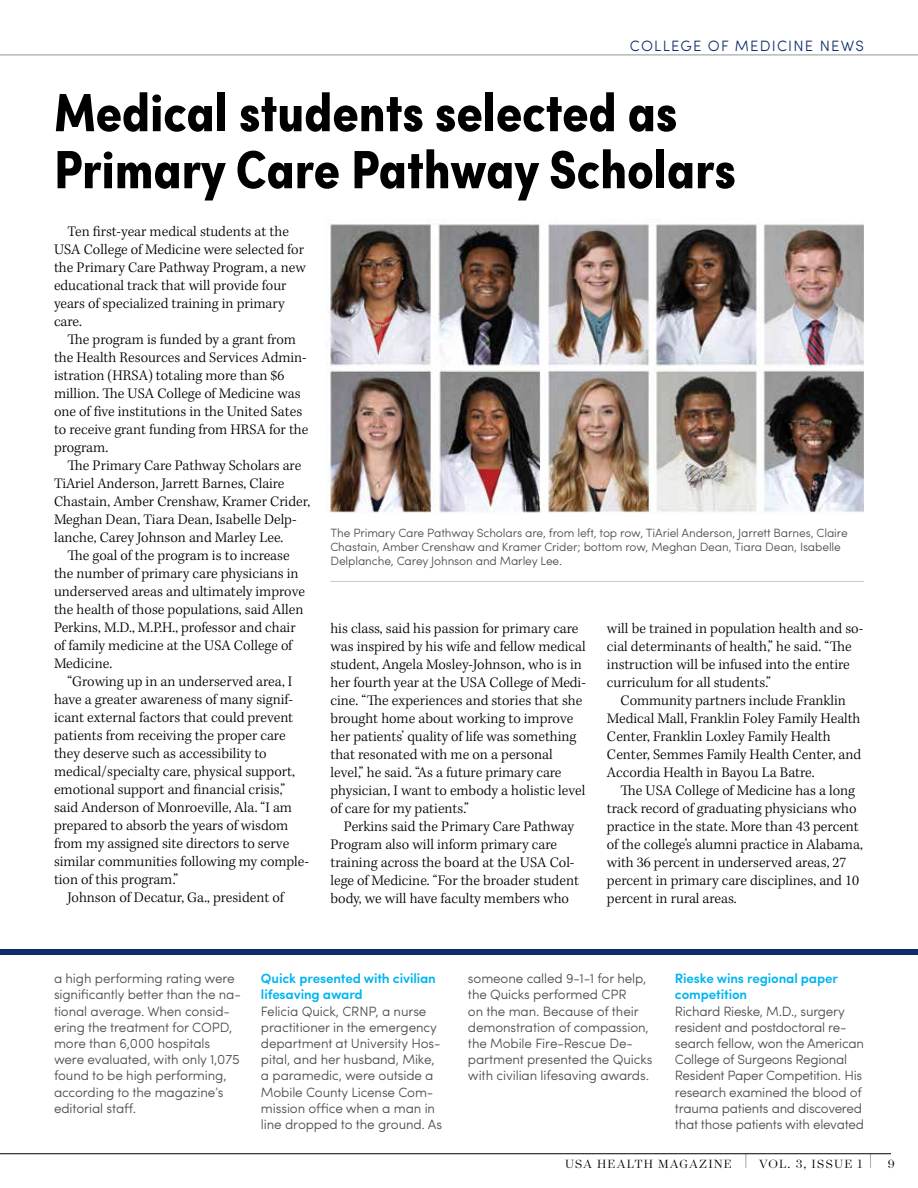
<style>
.page{position:relative;width:918px;height:1188px;background:#fff}
.page>*{position:absolute;margin:0;border:0;box-sizing:border-box;transform-origin:0 0}
.t1{font:700 condensed 54px/57px "Sofia Pro";color:#000}
.t2{font:300 15px/18px "Kepler Std";color:#000}
.t3{font:300 15px "Sofia Pro";letter-spacing:.08em;color:#0d2c6c}
.t4{font:300 13.5px/16.2px "Sofia Pro";letter-spacing:-.01em;color:#4d4d4f}
.t5{font:600 13.5px/16.2px "Sofia Pro";letter-spacing:-.01em;color:#00b5ef}
.t6{font:300 13.5px "Surveyor Display";letter-spacing:.08em;color:#000}
.t7{font:300 12px/14.4px "Sofia Pro";letter-spacing:-.01em;color:#4d4d4f}
.s1{font-size:19.05px}
</style>
<div class="page">
<hr style="left:0;top:1153px;width:891px;height:1px;background:#000">
<hr style="left:330px;top:581px;width:534px;height:1px;background:#c7c8ca">
<hr style="left:0;top:55px;width:918px;height:1px;background:#939598">
<div style="left:0;top:949px;width:918px;height:6px;background:#0d2c6c"></div>
<img style="left:325px;top:219px;width:539px;height:294px">
<p class="t3" style="left:630px;top:34px;width:236px">COLLEGE OF MEDICINE NEWS</p>
<h1 class="t1" style="left:54px;top:83px;width:683px">Medical students selected as<br>Primary Care Pathway Scholars</h1>
<p class="t2" style="left:54px;top:223px;width:253px;text-indent:14px">Ten frst-year medical students at the USA College of Medicine were selected for the Primary Care Pathway Program, a new educational track that will provide four years of specialized training in primary care.</p>
<p class="t2" style="left:54px;top:331px;width:256px;text-indent:14px">Te program is funded by a grant from the Health Resources and Services Admin&shy;istration (HRSA) totaling more than $6 million. Te USA College of Medicine was one of fve institutions in the United Sates to receive grant funding from HRSA for the program.</p>
<p class="t2" style="left:54px;top:457px;width:258px;text-indent:14px">Te Primary Care Pathway Scholars are TiAriel Anderson, Jarrett Barnes, Claire Chastain, Amber Crenshaw, Kramer Crider, Meghan Dean, Tiara Dean, Isabelle Delp&shy;lanche, Carey Johnson and Marley Lee.</p>
<p class="t2" style="left:54px;top:547px;width:252px;text-indent:14px">Te goal of the program is to increase the number of primary care physicians in underserved areas and ultimately improve the health of those populations, said Allen Perkins, M.D., M.P.H., professor and chair of family medicine at the USA College of Medicine.</p>
<p class="t2" style="left:54px;top:673px;width:257px;text-indent:14px">“Growing up in an underserved area, I have a greater awareness of many signif&shy;icant external factors that could prevent patients from receiving the proper care they deserve such as accessibility to medical/specialty care, physical support, emotional support and fnancial crisis,” said Anderson of Monroeville, Ala. “I am prepared to absorb the years of wisdom from my assigned site directors to serve similar communities following my comple&shy;tion of this program.”</p>
<p class="t2" style="left:68px;top:889px;width:219px">Johnson of Decatur, Ga., president of</p>
<p class="t7" style="left:330px;top:524px;width:519px">The Primary Care Pathway Scholars are, from left, top row, TiAriel Anderson, Jarrett Barnes, Claire<br>Chastain, Amber Crenshaw and Kramer Crider; bottom row, Meghan Dean, Tiara Dean, Isabelle<br>Delplanche, Carey Johnson and Marley Lee.</p>
<p class="t2" style="left:330px;top:620px;width:257px">his class, said his passion for primary care was inspired by his wife and fellow medical student, Angela Mosley-Johnson, who is in her fourth year at the USA College of Medi&shy;cine. “Te experiences and stories that she brought home about working to improve her patients’ quality of life was something that resonated with me on a personal level,” he said. “As a future primary care physician, I want to embody a holistic level of care for my patients.”</p>
<p class="t2" style="left:330px;top:818px;width:250px;text-indent:14px">Perkins said the Primary Care Pathway Program also will inform primary care training across the board at the USA Col&shy;lege of Medicine. “For the broader student body, we will have faculty members who</p>
<p class="t2" style="left:607px;top:620px;width:258px">will be trained in population health and so&shy;cial determinants of health,” he said. “Te instruction will be infused into the entire curriculum for all students.”</p>
<p class="t2" style="left:607px;top:692px;width:256px;text-indent:14px">Community partners include Franklin Medical Mall, Franklin Foley Family Health Center, Franklin Loxley Family Health Center, Semmes Family Health Center, and Accordia Health in Bayou La Batre.</p>
<p class="t2" style="left:607px;top:782px;width:258px;text-indent:14px">Te USA College of Medicine has a long track record of graduating physicians who practice in the state. More than 43 percent of the college’s alumni practice in Alabama, with 36 percent in underserved areas, 27 percent in primary care disciplines, and 10 percent in rural areas.</p>
<p class="t4" style="left:54px;top:970px;width:188px">a high performing rating were signifcantly better than the na&shy;tional average. When consid&shy;ering the treatment for COPD, more than 6,000 hospitals were evaluated, with only 1,075 found to be high performing, according to the magazine’s editorial staf.</p>
<p class="t5" style="left:261px;top:969px;width:176px">Quick presented with civilian lifesaving award</p>
<p class="t4" style="left:261px;top:1002px;width:183px">Felicia Quick, CRNP, a nurse practitioner in the emergency department at University Hos&shy;pital, and her husband, Mike, a paramedic, were outside a<br>Mobile County License Com&shy;mission ofce when a man in line dropped to the ground. As</p>
<p class="t4" style="left:468px;top:970px;width:186px">someone called 9-1-1 for help, the Quicks performed CPR<br>on the man. Because of their demonstration of compassion, the Mobile Fire-Rescue De&shy;partment presented the Quicks with civilian lifesaving awards.</p>
<p class="t5" style="left:675px;top:969px;width:165px">Rieske wins regional paper competition</p>
<p class="t4" style="left:675px;top:1002px;width:191px">Richard Rieske, M.D., surgery resident and postdoctoral re&shy;search fellow, won the American<br>College of Surgeons Regional<br>Resident Paper Competition. His research examined the blood of trauma patients and discovered that those patients with elevated</p>
<p class="t6" style="left:565px;top:1156px;width:331px">USA HEALTH MAGAZINE <span class="s1">|</span> VOL. 3, ISSUE 1 <span class="s1">|</span> 9</p>
</div>
